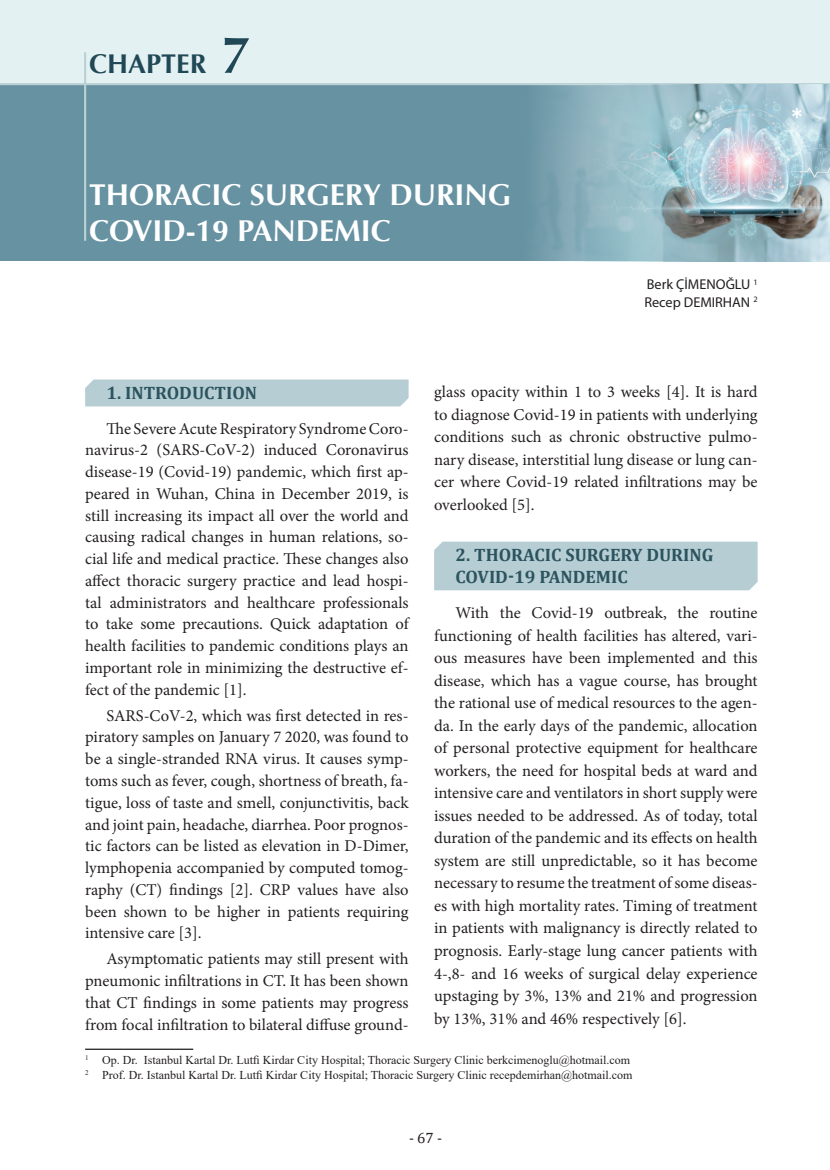
<style>
.page{position:relative;width:830px;height:1170px;background:#fff}
.page>*{position:absolute;margin:0;border:0;box-sizing:border-box;transform-origin:0 0}
.t1{font:700 30px/36px "Optima LT";color:#fff}
.t2{font:700 27px "Optima LT";color:#214856}
.t3{font:700 18px/21.8px "Cambria";color:#2b545e}
.t4{font:16.5px/21.8px "Minion Pro";color:#231f20;text-align:justify}
.t5{font:15px "Cambria";color:#231f20}
.t6{font:14.25px/17.2px "Myriad Pro";color:#231f20}
.t7{font:12px/15px "Times New Roman";color:#231f20}
.s1{font-size:52.5px}
</style>
<div class="page">
<div style="left:0;top:0;width:829px;height:83px;background:#e4f1f3"></div>
<div style="left:0;top:84px;width:829px;height:177px;background:#6692a2"></div>
<hr style="left:0;top:83px;width:829px;height:2px;background:#bbd1d3">
<hr style="left:84px;top:52px;width:2px;height:189px;background:#bbd1d3">
<img style="left:524px;top:84px;width:305px;height:177px">
<hr style="left:85px;top:1048px;width:108px;height:1px;background:#231f20">
<div style="left:85px;top:379px;width:323px;height:27px;background:#b7cdd4"></div>
<div style="left:434px;top:541px;width:323px;height:49px;background:#b7cdd4"></div>
<h2 class="t2" style="left:89px;top:47px;width:163px">CHAPTER <span class="s1">7</span></h2>
<h1 class="t1" style="left:89px;top:177px;width:423px">THORACIC SURGERY DURING<br>COVID-19 PANDEMIC</h1>
<p class="t6" style="left:644px;top:276px;width:115px">Berk ÇİMENOĞLU <sup>1<br></sup>Recep DEMIRHAN <sup>2</sup></p>
<p class="t3" style="left:106px;top:381px;width:152px">1. INTRODUCTION</p>
<p class="t4" style="left:85px;top:417px;width:325px;text-indent:21px">The Severe Acute Respiratory Syndrome Coro&shy;navirus-2 (SARS-CoV-2) induced Coronavirus disease-19 (Covid-19) pandemic, which first ap&shy;peared in Wuhan, China in December 2019, is still increasing its impact all over the world and causing radical changes in human relations, so&shy;cial life and medical practice. These changes also affect thoracic surgery practice and lead hospi&shy;tal administrators and healthcare professionals to take some precautions. Quick adaptation of health facilities to pandemic conditions plays an important role in minimizing the destructive ef&shy;fect of the pandemic [1].</p>
<p class="t4" style="left:85px;top:704px;width:325px;text-indent:21px">SARS-CoV-2, which was first detected in res&shy;piratory samples on January 7 2020, was found to be a single-stranded RNA virus. It causes symp&shy;toms such as fever, cough, shortness of breath, fa&shy;tigue, loss of taste and smell, conjunctivitis, back and joint pain, headache, diarrhea. Poor prognos&shy;tic factors can be listed as elevation in D-Dimer, lymphopenia accompanied by computed tomog&shy;raphy (CT) findings [2]. CRP values have also been shown to be higher in patients requiring intensive care [3].</p>
<p class="t4" style="left:85px;top:948px;width:325px;text-indent:21px">Asymptomatic patients may still present with pneumonic infiltrations in CT. It has been shown that CT findings in some patients may progress from focal infiltration to bilateral diffuse ground-</p>
<p class="t4" style="left:434px;top:380px;width:325px;line-height:22.5px">glass opacity within 1 to 3 weeks [4]. It is hard to diagnose Covid-19 in patients with underlying conditions such as chronic obstructive pulmo&shy;nary disease, interstitial lung disease or lung can&shy;cer where Covid-19 related infiltrations may be overlooked [5].</p>
<p class="t3" style="left:455px;top:543px;width:259px">2. THORACIC SURGERY DURING<br>COVID-19 PANDEMIC</p>
<p class="t4" style="left:434px;top:601px;width:325px;line-height:22.5px;text-indent:21px">With the Covid-19 outbreak, the routine functioning of health facilities has altered, vari&shy;ous measures have been implemented and this disease, which has a vague course, has brought the rational use of medical resources to the agen&shy;da. In the early days of the pandemic, allocation of personal protective equipment for healthcare workers, the need for hospital beds at ward and intensive care and ventilators in short supply were issues needed to be addressed. As of today, total duration of the pandemic and its effects on health system are still unpredictable, so it has become necessary to resume the treatment of some diseas&shy;es with high mortality rates. Timing of treatment in patients with malignancy is directly related to prognosis. Early-stage lung cancer patients with 4-,8- and 16 weeks of surgical delay experience upstaging by 3%, 13% and 21% and progression by 13%, 31% and 46% respectively [6].</p>
<p class="t7" style="left:85px;top:1051px;width:548px"><sup>1</sup> Op. Dr. Istanbul Kartal Dr. Lutfi Kirdar City Hospital; Thoracic Surgery Clinic berkcimenoglu@hotmail.com<br><sup>2</sup> Prof. Dr. Istanbul Kartal Dr. Lutfi Kirdar City Hospital; Thoracic Surgery Clinic recepdemirhan@hotmail.com</p>
<p class="t5" style="left:409px;top:1129px;width:35px">- 67 -</p>
</div>
